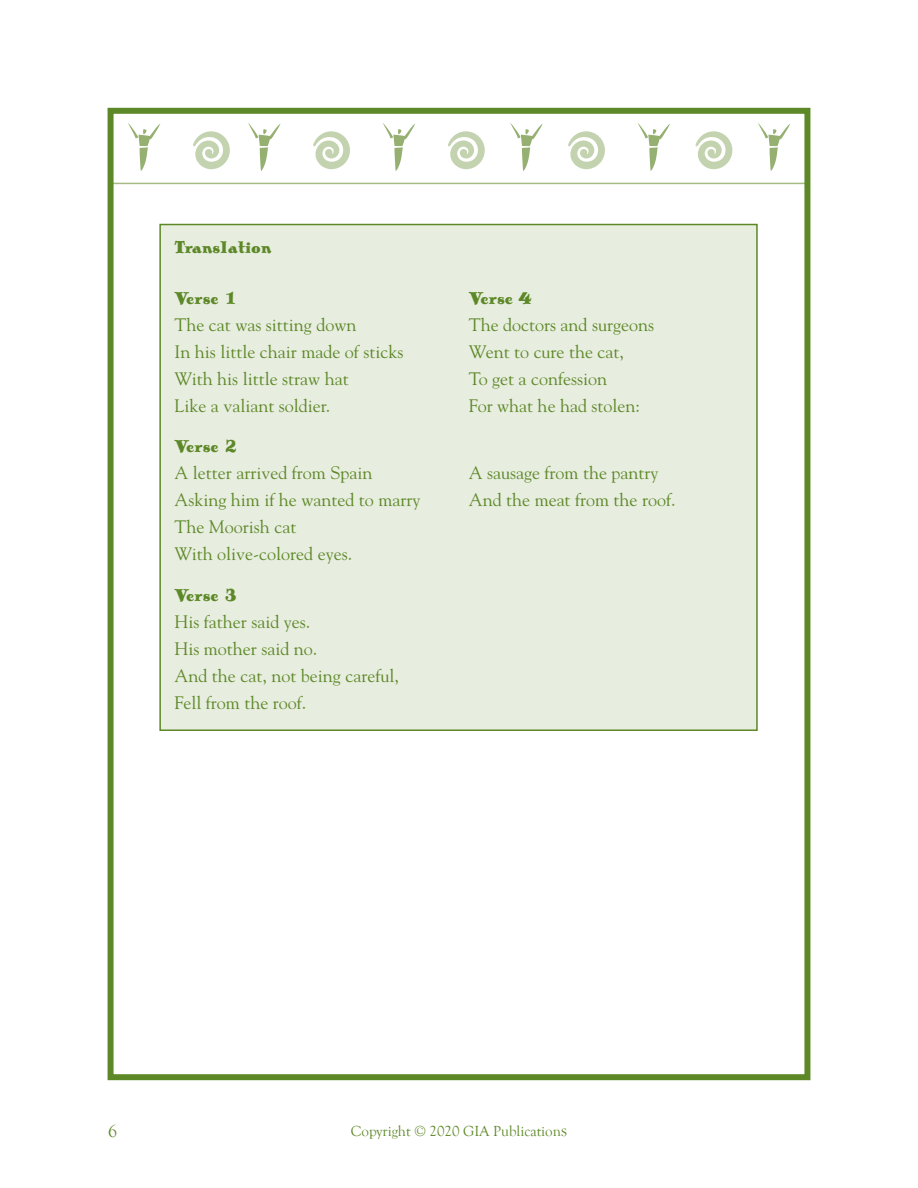
<style>
.page{position:relative;width:918px;height:1188px;background:#fff}
.page>*{position:absolute;margin:0;border:0;box-sizing:border-box;transform-origin:0 0}
.t1{font:54px "Cutout";color:#95b070}
.t2{font:18px "Goudy";color:#5d8827}
.t3{font:18px "Antique Opti Fourteen";color:#5d8827}
.t4{font:18px "Goudy Old Style T";color:#5d8827}
.t5{font:15px "Goudy Old Style T";color:#5d8827}
.s1{font-family:"Vee Jay Decor Two";font-size:72px;color:#c4d3af}
.s2{font-size:18px}
</style>
<div class="page">
<hr style="left:109px;top:183px;width:700px;height:1px;background:#a4bb83">
<div style="left:108px;top:108px;width:702px;height:972px;border:6px solid #5d8827"></div>
<div style="left:160px;top:225px;width:597px;height:505px;background:#e7eddf"></div>
<div style="left:159px;top:224px;width:599px;height:507px;border:2px solid #5d8827"></div>
<p class="t1" style="left:130px;top:117px;width:661px">y <span class="s1">t</span> y <span class="s1">t</span> y <span class="s1">t</span> y <span class="s1">t</span> y <span class="s1">t</span> y</p>
<p class="t3" style="left:174px;top:237px;width:99px">Translation</p>
<p class="t3" style="left:174px;top:288px;width:65px">Verse 1</p>
<p class="t2" style="left:174px;top:314px;width:183px">The cat was sitting down</p>
<p class="t2" style="left:174px;top:341px;width:230px">In his little chair made of sticks</p>
<p class="t2" style="left:174px;top:368px;width:176px">With his little straw hat</p>
<p class="t2" style="left:174px;top:395px;width:157px">Like a valiant soldier.</p>
<p class="t3" style="left:174px;top:436px;width:65px">Verse 2</p>
<p class="t2" style="left:174px;top:462px;width:199px">A letter arrived from Spain</p>
<p class="t2" style="left:174px;top:489px;width:247px">Asking him if he wanted to marry</p>
<p class="t2" style="left:174px;top:516px;width:123px">The Moorish cat</p>
<p class="t2" style="left:174px;top:543px;width:179px">With olive-colored eyes.</p>
<p class="t3" style="left:174px;top:585px;width:65px">Verse 3</p>
<p class="t2" style="left:174px;top:611px;width:137px">His father said yes.</p>
<p class="t2" style="left:174px;top:638px;width:144px">His mother said no.</p>
<p class="t2" style="left:174px;top:665px;width:226px">And the cat, not being careful,</p>
<p class="t2" style="left:174px;top:692px;width:133px">Fell from the roof.</p>
<p class="t3" style="left:469px;top:288px;width:65px">Verse 4</p>
<p class="t2" style="left:469px;top:314px;width:187px">The doctors and surgeons</p>
<p class="t2" style="left:469px;top:341px;width:157px">Went to cure the cat,</p>
<p class="t2" style="left:469px;top:368px;width:140px">To get a confession</p>
<p class="t2" style="left:469px;top:395px;width:173px">For what he had stolen:</p>
<p class="t2" style="left:469px;top:462px;width:191px">A sausage from the pantry</p>
<p class="t2" style="left:469px;top:489px;width:208px">And the meat from the roof.</p>
<p class="t4" style="left:108px;top:1121px;width:10px">6</p>
<p class="t5" style="left:351px;top:1122px;width:218px">Copyright © 2020 GIA Publication<span class="s2">s</span></p>
</div>
